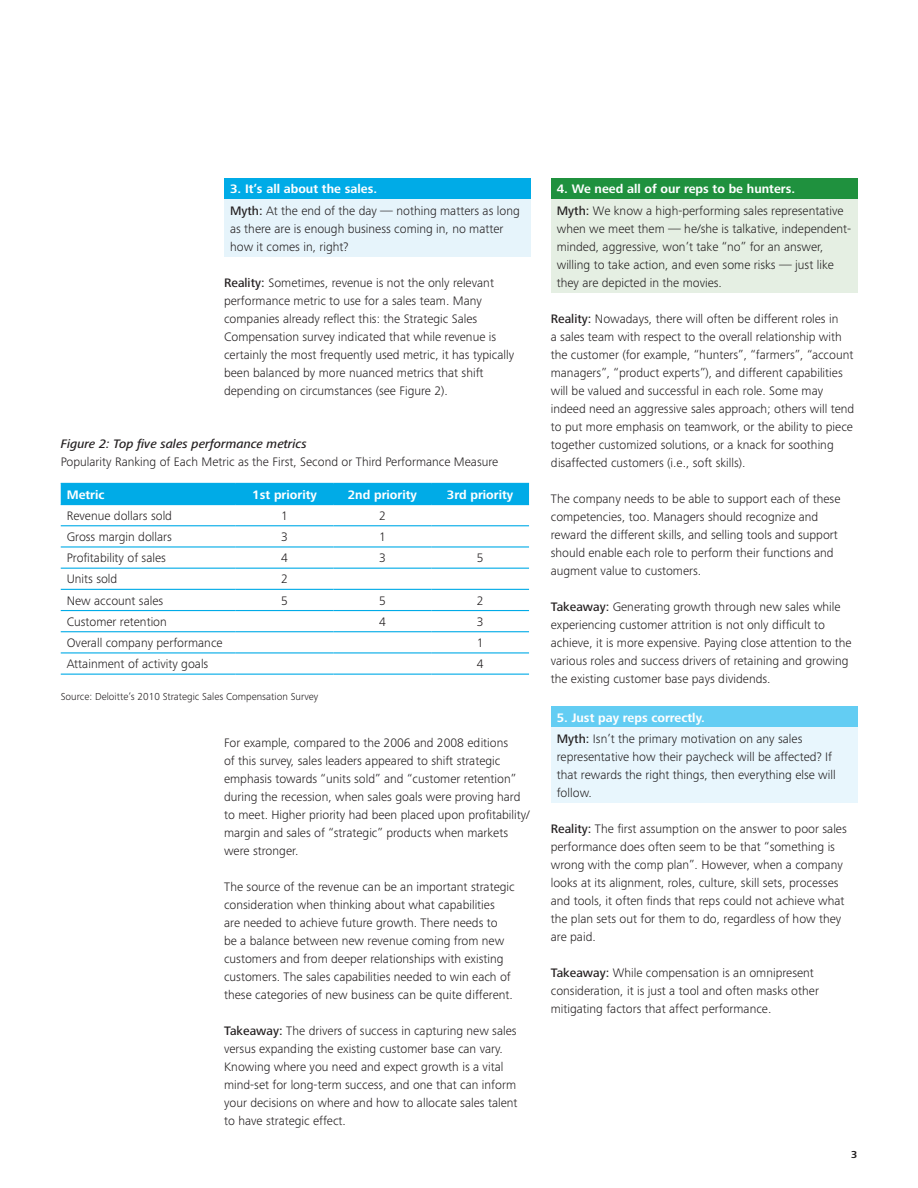
<style>
.page{position:relative;width:918px;height:1188px;background:#fff}
.page>*{position:absolute;margin:0;border:0;box-sizing:border-box;transform-origin:0 0}
.Body_styles_Body_cop{font:300 12.75px/18px "Frutiger Next Pro";color:#231f20}
.Subhead_styles_B_Sub{font:700 12.75px "Frutiger Next Pro";color:#fff}
.Body_styles_Body_cop-2{font:700 12.75px "Frutiger Next Pro";color:#fff}
.Subhead_styles_D_Sub{font:italic 500 12.75px "Frutiger Next Pro";color:#231f20}
.Caption_styles_Capti{font:300 10.5px "Frutiger Next Pro";color:#231f20}
.t1{font:700 10.5px "Frutiger Next Pro";color:#231f20}
.s1{font-weight:500}
</style>
<div class="page">
<div style="left:224px;top:178px;width:307px;height:21px;background:#00abe7"></div>
<div style="left:224px;top:199px;width:307px;height:58px;background:#e6f4fb"></div>
<div style="left:551px;top:178px;width:306px;height:21px;background:#1f913e"></div>
<div style="left:551px;top:199px;width:306px;height:94px;background:#e5efe3"></div>
<div style="left:551px;top:707px;width:306px;height:21px;background:#63cdf3"></div>
<div style="left:551px;top:728px;width:306px;height:75px;background:#e8f6fd"></div>
<div style="left:61px;top:484px;width:468px;height:20px;background:#00abe7"></div>
<hr style="left:61px;top:483px;width:175px;height:1px;background:#00abe7">
<hr style="left:236px;top:483px;width:98px;height:1px;background:#00abe7">
<hr style="left:334px;top:483px;width:97px;height:1px;background:#00abe7">
<hr style="left:431px;top:483px;width:98px;height:1px;background:#00abe7">
<hr style="left:61px;top:504px;width:175px;height:1px;background:#00abe7">
<hr style="left:236px;top:504px;width:98px;height:1px;background:#00abe7">
<hr style="left:334px;top:504px;width:97px;height:1px;background:#00abe7">
<hr style="left:431px;top:504px;width:98px;height:1px;background:#00abe7">
<hr style="left:61px;top:525px;width:175px;height:1px;background:#00abe7">
<hr style="left:236px;top:525px;width:98px;height:1px;background:#00abe7">
<hr style="left:334px;top:525px;width:97px;height:1px;background:#00abe7">
<hr style="left:431px;top:525px;width:98px;height:1px;background:#00abe7">
<hr style="left:61px;top:546px;width:175px;height:2px;background:#00abe7">
<hr style="left:236px;top:546px;width:98px;height:2px;background:#00abe7">
<hr style="left:334px;top:546px;width:97px;height:2px;background:#00abe7">
<hr style="left:431px;top:546px;width:98px;height:2px;background:#00abe7">
<hr style="left:61px;top:568px;width:175px;height:1px;background:#00abe7">
<hr style="left:236px;top:568px;width:98px;height:1px;background:#00abe7">
<hr style="left:334px;top:568px;width:97px;height:1px;background:#00abe7">
<hr style="left:431px;top:568px;width:98px;height:1px;background:#00abe7">
<hr style="left:61px;top:589px;width:175px;height:1px;background:#00abe7">
<hr style="left:236px;top:589px;width:98px;height:1px;background:#00abe7">
<hr style="left:334px;top:589px;width:97px;height:1px;background:#00abe7">
<hr style="left:431px;top:589px;width:98px;height:1px;background:#00abe7">
<hr style="left:61px;top:610px;width:175px;height:1px;background:#00abe7">
<hr style="left:236px;top:610px;width:98px;height:1px;background:#00abe7">
<hr style="left:334px;top:610px;width:97px;height:1px;background:#00abe7">
<hr style="left:431px;top:610px;width:98px;height:1px;background:#00abe7">
<hr style="left:61px;top:631px;width:175px;height:1px;background:#00abe7">
<hr style="left:236px;top:631px;width:98px;height:1px;background:#00abe7">
<hr style="left:334px;top:631px;width:97px;height:1px;background:#00abe7">
<hr style="left:431px;top:631px;width:98px;height:1px;background:#00abe7">
<hr style="left:61px;top:652px;width:175px;height:1px;background:#00abe7">
<hr style="left:236px;top:652px;width:98px;height:1px;background:#00abe7">
<hr style="left:334px;top:652px;width:97px;height:1px;background:#00abe7">
<hr style="left:431px;top:652px;width:98px;height:1px;background:#00abe7">
<hr style="left:61px;top:674px;width:175px;height:1px;background:#00abe7">
<hr style="left:236px;top:674px;width:98px;height:1px;background:#00abe7">
<hr style="left:334px;top:674px;width:97px;height:1px;background:#00abe7">
<hr style="left:431px;top:674px;width:98px;height:1px;background:#00abe7">
<p class="Subhead_styles_B_Sub" style="left:230px;top:182px;width:149px">3. It’s all about the sales.</p>
<p class="Body_styles_Body_cop" style="left:230px;top:201px;width:291px"><span class="s1">Myth:</span> At the end of the day — nothing matters as long as there are is enough business coming in, no matter how it comes in, right?</p>
<p class="Body_styles_Body_cop" style="left:224px;top:273px;width:292px"><span class="s1">Reality:</span> Sometimes, revenue is not the only relevant performance metric to use for a sales team. Many companies already reflect this: the Strategic Sales Compensation survey indicated that while revenue is certainly the most frequently used metric, it has typically been balanced by more nuanced metrics that shift depending on circumstances (see Figure 2).</p>
<p class="Subhead_styles_D_Sub" style="left:61px;top:436px;width:248px">Figure 2: Top five sales performance metrics</p>
<p class="Body_styles_Body_cop" style="left:61px;top:453px;width:439px">Popularity Ranking of Each Metric as the First, Second or Third Performance Measure</p>
<p class="Body_styles_Body_cop-2" style="left:67px;top:487px;width:39px">Metric</p>
<p class="Body_styles_Body_cop-2" style="left:252px;top:487px;width:66px">1st priority</p>
<p class="Body_styles_Body_cop-2" style="left:348px;top:487px;width:71px">2nd priority</p>
<p class="Body_styles_Body_cop-2" style="left:447px;top:487px;width:68px">3rd priority</p>
<p class="Body_styles_Body_cop" style="left:67px;top:507px;width:107px">Revenue dollars sold</p>
<p class="Body_styles_Body_cop" style="left:281px;top:507px;width:8px">1</p>
<p class="Body_styles_Body_cop" style="left:379px;top:507px;width:8px">2</p>
<p class="Body_styles_Body_cop" style="left:67px;top:528px;width:107px">Gross margin dollars</p>
<p class="Body_styles_Body_cop" style="left:281px;top:528px;width:8px">3</p>
<p class="Body_styles_Body_cop" style="left:379px;top:528px;width:8px">1</p>
<p class="Body_styles_Body_cop" style="left:67px;top:549px;width:101px">Profitability of sales</p>
<p class="Body_styles_Body_cop" style="left:281px;top:549px;width:8px">4</p>
<p class="Body_styles_Body_cop" style="left:379px;top:549px;width:8px">3</p>
<p class="Body_styles_Body_cop" style="left:477px;top:549px;width:8px">5</p>
<p class="Body_styles_Body_cop" style="left:67px;top:570px;width:52px">Units sold</p>
<p class="Body_styles_Body_cop" style="left:281px;top:570px;width:8px">2</p>
<p class="Body_styles_Body_cop" style="left:67px;top:591px;width:98px">New account sales</p>
<p class="Body_styles_Body_cop" style="left:281px;top:591px;width:8px">5</p>
<p class="Body_styles_Body_cop" style="left:379px;top:591px;width:8px">5</p>
<p class="Body_styles_Body_cop" style="left:477px;top:591px;width:8px">2</p>
<p class="Body_styles_Body_cop" style="left:67px;top:612px;width:102px">Customer retention</p>
<p class="Body_styles_Body_cop" style="left:379px;top:612px;width:8px">4</p>
<p class="Body_styles_Body_cop" style="left:477px;top:612px;width:8px">3</p>
<p class="Body_styles_Body_cop" style="left:67px;top:634px;width:157px">Overall company performance</p>
<p class="Body_styles_Body_cop" style="left:477px;top:634px;width:8px">1</p>
<p class="Body_styles_Body_cop" style="left:67px;top:655px;width:143px">Attainment of activity goals</p>
<p class="Body_styles_Body_cop" style="left:477px;top:655px;width:8px">4</p>
<p class="Caption_styles_Capti" style="left:61px;top:691px;width:259px">Source: Deloitte’s 2010 Strategic Sales Compensation Survey</p>
<p class="Body_styles_Body_cop" style="left:224px;top:733px;width:307px">For example, compared to the 2006 and 2008 editions<br>of this survey, sales leaders appeared to shift strategic emphasis towards “units sold” and “customer retention” during the recession, when sales goals were proving hard to meet. Higher priority had been placed upon profitability/ margin and sales of “strategic” products when markets were stronger.</p>
<p class="Body_styles_Body_cop" style="left:224px;top:877px;width:292px">The source of the revenue can be an important strategic consideration when thinking about what capabilities<br>are needed to achieve future growth. There needs to<br>be a balance between new revenue coming from new customers and from deeper relationships with existing customers. The sales capabilities needed to win each of these categories of new business can be quite different.</p>
<p class="Body_styles_Body_cop" style="left:224px;top:1021px;width:295px"><span class="s1">Takeaway:</span> The drivers of success in capturing new sales versus expanding the existing customer base can vary.<br>Knowing where you need and expect growth is a vital mind-set for long-term success, and one that can inform your decisions on where and how to allocate sales talent to have strategic effect.</p>
<p class="Subhead_styles_B_Sub" style="left:557px;top:182px;width:240px">4. We need all of our reps to be hunters.</p>
<p class="Body_styles_Body_cop" style="left:557px;top:201px;width:296px"><span class="s1">Myth:</span> We know a high-performing sales representative when we meet them — he/she is talkative, independent&shy;minded, aggressive, won’t take “no” for an answer, willing to take action, and even some risks — just like they are depicted in the movies.</p>
<p class="Body_styles_Body_cop" style="left:551px;top:309px;width:305px"><span class="s1">Reality:</span> Nowadays, there will often be different roles in<br>a sales team with respect to the overall relationship with the customer (for example, “hunters”, “farmers”, “account managers”, “product experts”), and different capabilities will be valued and successful in each role. Some may indeed need an aggressive sales approach; others will tend to put more emphasis on teamwork, or the ability to piece together customized solutions, or a knack for soothing disaffected customers (i.e., soft skills).</p>
<p class="Body_styles_Body_cop" style="left:551px;top:489px;width:291px">The company needs to be able to support each of these competencies, too. Managers should recognize and reward the different skills, and selling tools and support should enable each role to perform their functions and augment value to customers.</p>
<p class="Body_styles_Body_cop" style="left:551px;top:597px;width:302px"><span class="s1">Takeaway:</span> Generating growth through new sales while experiencing customer attrition is not only difficult to achieve, it is more expensive. Paying close attention to the various roles and success drivers of retaining and growing the existing customer base pays dividends.</p>
<p class="Subhead_styles_B_Sub" style="left:557px;top:710px;width:150px">5. Just pay reps correctly.</p>
<p class="Body_styles_Body_cop" style="left:557px;top:730px;width:280px"><span class="s1">Myth:</span> Isn’t the primary motivation on any sales representative how their paycheck will be affected? If that rewards the right things, then everything else will follow.</p>
<p class="Body_styles_Body_cop" style="left:551px;top:820px;width:298px"><span class="s1">Reality:</span> The first assumption on the answer to poor sales performance does often seem to be that “something is wrong with the comp plan”. However, when a company looks at its alignment, roles, culture, skill sets, processes and tools, it often finds that reps could not achieve what the plan sets out for them to do, regardless of how they are paid.</p>
<p class="Body_styles_Body_cop" style="left:551px;top:964px;width:270px"><span class="s1">Takeaway:</span> While compensation is an omnipresent consideration, it is just a tool and often masks other mitigating factors that affect performance.</p>
<p class="t1" style="left:851px;top:1148px;width:8px">3</p>
</div>
